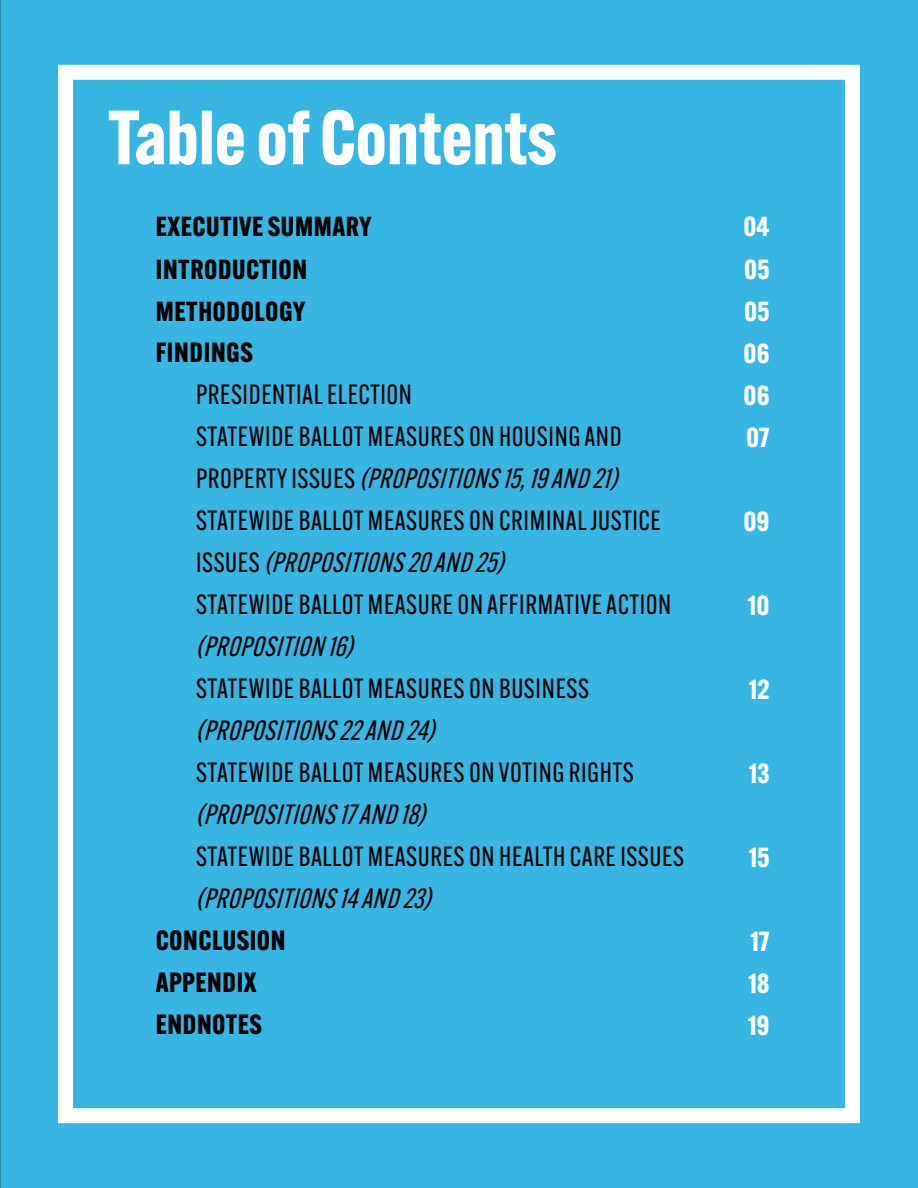
<style>
.page{position:relative;width:918px;height:1188px;background:#37b6e4}
.page>*{position:absolute;margin:0;border:0;box-sizing:border-box;transform-origin:0 0}
.t1{font:700 75px "Alternate Gothic ATF";color:#fff}
.t2{font:27.3px/42px "Alternate Gothic ATF";letter-spacing:.02em;color:#000}
.t3{font:italic 27.3px "Alternate Gothic ATF";color:#000}
.t4{font:700 27.3px/42px "Alternate Gothic ATF";letter-spacing:.02em;color:#000}
.t5{font:700 27px/42px "Alternate Gothic ATF";letter-spacing:.02em;color:#000}
.t6{font:700 27px/42px "Alternate Gothic ATF";color:#fff;text-align:justify}
.s1{color:#000101}
.s2{font-style:italic;color:#000101}
.s3{font-style:italic}
</style>
<div class="page">
<div style="left:58px;top:65px;width:802px;height:1058px;border:15px solid #fff"></div>
<h1 class="t1" style="left:108px;top:90px;width:450px">Table of Contents</h1>
<p class="t5" style="left:156px;top:206px;width:217px">EXECUTIVE SUMMARY<br>INTRODUCTION<br>METHODOLOGY</p>
<p class="t4" style="left:156px;top:332px;width:99px">FINDINGS</p>
<p class="t2" style="left:196px;top:374px;width:217px">PRESIDENTIAL ELECTION</p>
<p class="t2" style="left:196px;top:416px;width:477px"><span class="s1">STATEWIDE BALLOT MEASURES ON HOUSING AND<br>P R O P E R T Y I S S U E S</span> <span class="s2">(PROPOSITIONS15,19AND21)<br></span>STATEWIDE BALLOT MEASURES ON CRIMINAL JUSTICE I S S U E S <span class="s3">(PROPOSITIONS20AND25)<br></span>STATEWIDE BALLOT MEASURE ON AFFIRMATIVE ACTION</p>
<p class="t3" style="left:196px;top:630px;width:167px">(PROPOSITION16)</p>
<p class="t2" style="left:196px;top:668px;width:394px">STATEWIDE BALLOT MEASURES ON BUSINESS</p>
<p class="t3" style="left:196px;top:714px;width:248px">(PROPOSITIONS22AND24)</p>
<p class="t2" style="left:196px;top:752px;width:439px">STATEWIDE BALLOT MEASURES ON VOTING RIGHTS</p>
<p class="t3" style="left:196px;top:798px;width:239px">(PROPOSITIONS17AND18)</p>
<p class="t2" style="left:196px;top:836px;width:489px">STATEWIDE BALLOT MEASURES ON HEALTH CARE ISSUES</p>
<p class="t3" style="left:196px;top:882px;width:245px">(PROPOSITIONS14AND23)</p>
<p class="t4" style="left:156px;top:920px;width:131px">CONCLUSION<br>APPENDIX<br>ENDNOTES</p>
<p class="t6" style="left:743px;top:206px;width:28px">04<br>05<br>05<br>06<br>06<br>07</p>
<p class="t6" style="left:744px;top:500px;width:27px">09</p>
<p class="t6" style="left:748px;top:584px;width:23px">10</p>
<p class="t6" style="left:749px;top:668px;width:22px">12</p>
<p class="t6" style="left:749px;top:752px;width:22px">13</p>
<p class="t6" style="left:749px;top:836px;width:22px">15</p>
<p class="t6" style="left:748px;top:920px;width:23px">17<br>18<br>19</p>
</div>
